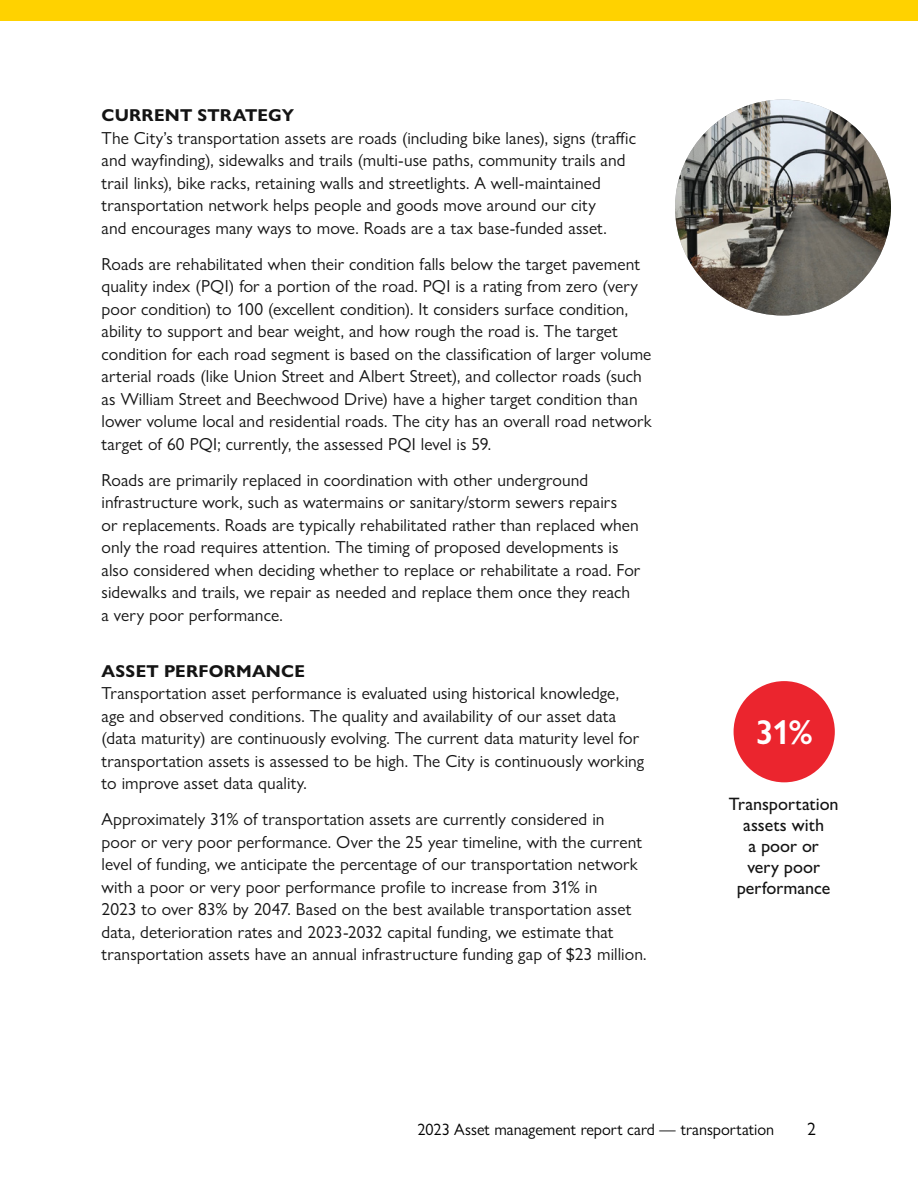
<style>
.page{position:relative;width:918px;height:1188px;background:#fff}
.page>*{position:absolute;margin:0;border:0;box-sizing:border-box;transform-origin:0 0}
.t1{font:600 34.5px "Gill Sans Nova";color:#fff}
.t2{font:500 18px/21px "Gill Sans Nova";color:#141414;text-align:center}
.t3{font:18px "Gill Sans Nova";color:#000}
.t4{font:17.4px/22.5px "Gill Sans Nova";letter-spacing:.005em;color:#141414}
.t5{font:700 17.25px "Gill Sans Nova";letter-spacing:.01em;color:#141414}
.t6{font:16.5px "Gill Sans Nova";color:#000}
</style>
<div class="page">
<img style="left:675px;top:100px;width:216px;height:216px;border-radius:108px">
<div style="left:0;top:0;width:918px;height:20px;background:#ffd200"></div>
<div style="left:734px;top:681px;width:101px;height:101px;background:#eb252e;border-radius:50%"></div>
<p class="t5" style="left:102px;top:105px;width:194px">CURRENT STRATEGY</p>
<p class="t4" style="left:102px;top:126px;width:536px">The City’s transportation assets are roads (including bike lanes), signs (traffic and wayfinding), sidewalks and trails (multi-use paths, community trails and trail links), bike racks, retaining walls and streetlights. A well-maintained transportation network helps people and goods move around our city<br>and encourages many ways to move. Roads are a tax base-funded asset.</p>
<p class="t4" style="left:102px;top:252px;width:552px">Roads are rehabilitated when their condition falls below the target pavement quality index (PQI) for a portion of the road. PQI is a rating from zero (very poor condition) to 100 (excellent condition). It considers surface condition, ability to support and bear weight, and how rough the road is. The target condition for each road segment is based on the classification of larger volume arterial roads (like Union Street and Albert Street), and collector roads (such as William Street and Beechwood Drive) have a higher target condition than lower volume local and residential roads. The city has an overall road network target of 60 PQI; currently, the assessed PQI level is 59.</p>
<p class="t4" style="left:102px;top:468px;width:540px">Roads are primarily replaced in coordination with other underground infrastructure work, such as watermains or sanitary/storm sewers repairs<br>or replacements. Roads are typically rehabilitated rather than replaced when only the road requires attention. The timing of proposed developments is also considered when deciding whether to replace or rehabilitate a road. For sidewalks and trails, we repair as needed and replace them once they reach a very poor performance.</p>
<p class="t5" style="left:102px;top:660px;width:205px">ASSET PERFORMANCE</p>
<p class="t4" style="left:102px;top:682px;width:544px">Transportation asset performance is evaluated using historical knowledge, age and observed conditions. The quality and availability of our asset data (data maturity) are continuously evolving. The current data maturity level for transportation assets is assessed to be high. The City is continuously working to improve asset data quality.</p>
<p class="t4" style="left:102px;top:808px;width:547px">Approximately 31% of transportation assets are currently considered in<br>poor or very poor performance. Over the 25 year timeline, with the current level of funding, we anticipate the percentage of our transportation network with a poor or very poor performance profile to increase from 31% in<br>2023 to over 83% by 2047. Based on the best available transportation asset data, deterioration rates and 2023-2032 capital funding, we estimate that transportation assets have an annual infrastructure funding gap of $23 million.</p>
<h1 class="t1" style="left:755px;top:711px;width:59px">31%</h1>
<p class="t2" style="left:729px;top:793px;width:111px">Transportation assets with<br>a poor or<br>very poor performance</p>
<p class="t6" style="left:417px;top:1119px;width:358px">2023 Asset management report card — transportation</p>
<p class="t3" style="left:807px;top:1118px;width:10px">2</p>
</div>
